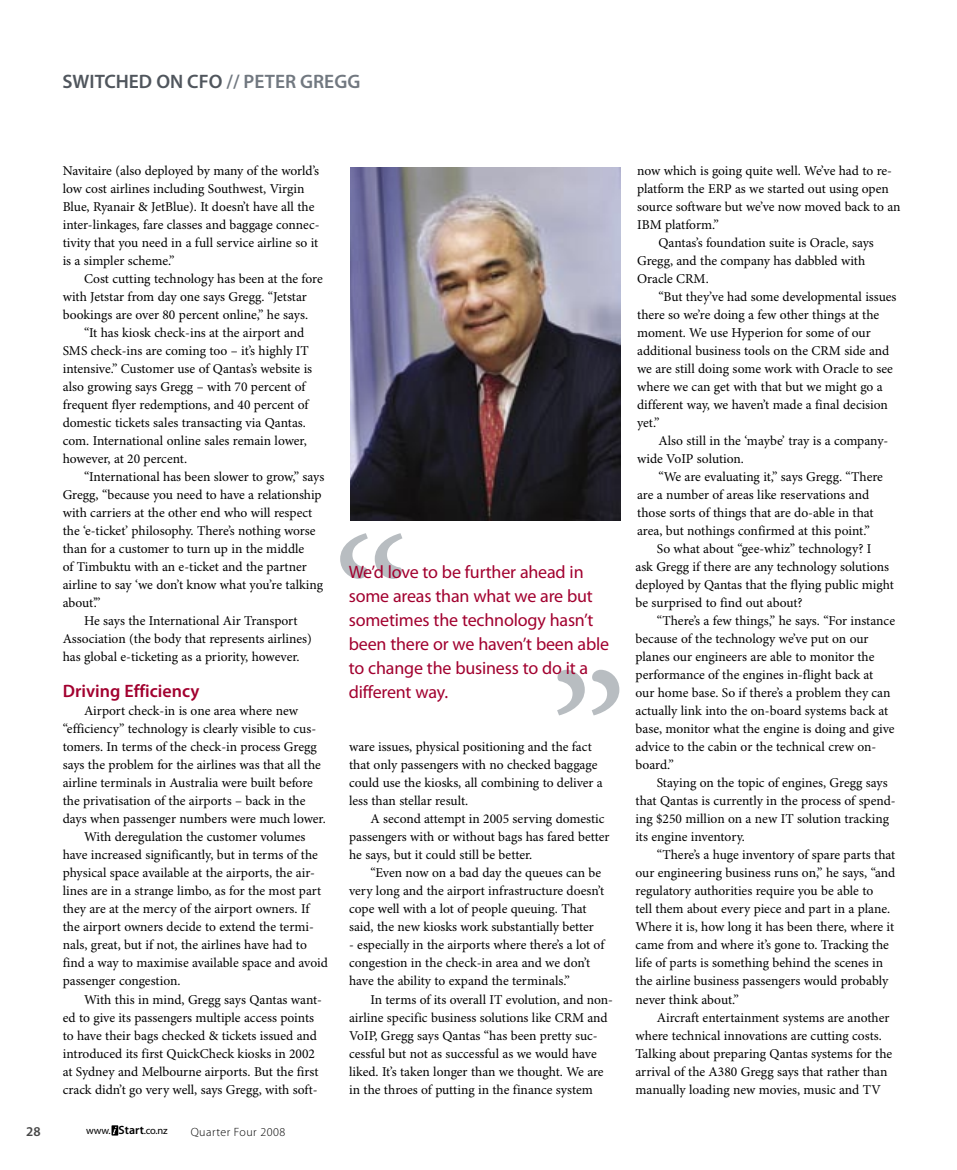
<style>
.page{position:relative;width:957px;height:1170px;background:#fff}
.page>*{position:absolute;margin:0;border:0;box-sizing:border-box;transform-origin:0 0}
.t1{font:600 19.5px "Myriad Pro";color:#50565d}
.bodycopy_opening_para{font:18px/24px "Myriad Pro";letter-spacing:-.01em;color:#a2002f}
.t2{font:600 18px "Myriad Pro";color:#a2002f}
.t3{font:13.5px/18px "Minion Pro";color:#000}
.t4{font:600 13.5px "Myriad Pro";color:#484848}
.t5{font:300 12px "Myriad Pro";letter-spacing:.04em;color:#000}
.t6{font:10.5px "Myriad Pro";letter-spacing:-.015em;color:#000}
.s1{color:#717880}
.s2{font-weight:600;font-size:12px}
</style>
<div class="page">
<svg style="left:111px;top:1125px;width:7px;height:10px"></svg>
<svg style="left:340px;top:533px;width:62px;height:46px"></svg>
<svg style="left:557px;top:669px;width:62px;height:46px"></svg>
<img style="left:350px;top:167px;width:270px;height:353px">
<p class="t1" style="left:62px;top:71px;width:299px">SWITCHED ON CFO <span class="s1">// PETER GREGG</span></p>
<p class="t3" style="left:63px;top:162px;width:258px">Navitaire (also deployed by many of the world’s low cost airlines including Southwest, Virgin Blue, Ryanair &amp; JetBlue). It doesn’t have all the inter-linkages, fare classes and baggage connec&shy;tivity that you need in a full service airline so it is a simpler scheme.”</p>
<p class="t3" style="left:63px;top:270px;width:261px;text-indent:21px">Cost cutting technology has been at the fore with Jetstar from day one says Gregg. “Jetstar bookings are over 80 percent online,” he says.</p>
<p class="t3" style="left:63px;top:324px;width:251px;text-indent:21px">“It has kiosk check-ins at the airport and SMS check-ins are coming too – it’s highly IT intensive.” Customer use of Qantas’s website is also growing says Gregg – with 70 percent of frequent flyer redemptions, and 40 percent of domestic tickets sales transacting via Qantas. com. International online sales remain lower, however, at 20 percent.</p>
<p class="t3" style="left:63px;top:468px;width:263px;text-indent:21px">“International has been slower to grow,” says Gregg, “because you need to have a relationship with carriers at the other end who will respect the ‘e-ticket’ philosophy. There’s nothing worse than for a customer to turn up in the middle<br>of Timbuktu with an e-ticket and the partner airline to say ‘we don’t know what you’re talking about’.”</p>
<p class="t3" style="left:63px;top:612px;width:251px;text-indent:21px">He says the International Air Transport<br>Association (the body that represents airlines) has global e-ticketing as a priority, however.</p>
<p class="t2" style="left:63px;top:681px;width:138px">Driving Efficiency</p>
<p class="t3" style="left:63px;top:702px;width:264px;text-indent:21px">Airport check-in is one area where new “efficiency” technology is clearly visible to cus&shy;tomers. In terms of the check-in process Gregg says the problem for the airlines was that all the airline terminals in Australia were built before the privatisation of the airports – back in the days when passenger numbers were much lower.</p>
<p class="t3" style="left:63px;top:828px;width:267px;text-indent:21px">With deregulation the customer volumes have increased significantly, but in terms of the physical space available at the airports, the air&shy;lines are in a strange limbo, as for the most part they are at the mercy of the airport owners. If the airport owners decide to extend the termi&shy;nals, great, but if not, the airlines have had to find a way to maximise available space and avoid passenger congestion.</p>
<p class="t3" style="left:63px;top:990px;width:261px;text-indent:21px">With this in mind, Gregg says Qantas want&shy;ed to give its passengers multiple access points to have their bags checked &amp; tickets issued and introduced its first QuickCheck kiosks in 2002 at Sydney and Melbourne airports. But the first crack didn’t go very well, says Gregg, with soft-</p>
<p class="t4" style="left:26px;top:1123px;width:16px">28</p>
<p class="t6" style="left:86px;top:1124px;width:83px">www. <span class="s2">Start</span>.co.nz</p>
<p class="t5" style="left:191px;top:1124px;width:96px">Quarter Four 2008</p>
<p class="bodycopy_opening_para" style="left:349px;top:560px;width:262px">We’d love to be further ahead in some areas than what we are but sometimes the technology hasn’t been there or we haven’t been able to change the business to do it a different way.</p>
<p class="t3" style="left:349px;top:738px;width:255px">ware issues, physical positioning and the fact that only passengers with no checked baggage could use the kiosks, all combining to deliver a less than stellar result.</p>
<p class="t3" style="left:349px;top:810px;width:262px;text-indent:21px">A second attempt in 2005 serving domestic passengers with or without bags has fared better he says, but it could still be better.</p>
<p class="t3" style="left:349px;top:864px;width:257px;text-indent:21px">“Even now on a bad day the queues can be very long and the airport infrastructure doesn’t cope well with a lot of people queuing. That said, the new kiosks work substantially better</p>
<p class="t3" style="left:349px;top:936px;width:257px">- especially in the airports where there’s a lot of congestion in the check-in area and we don’t have the ability to expand the terminals.”</p>
<p class="t3" style="left:349px;top:990px;width:265px;text-indent:21px">In terms of its overall IT evolution, and non&shy;airline specific business solutions like CRM and VoIP, Gregg says Qantas “has been pretty suc&shy;cessful but not as successful as we would have liked. It’s taken longer than we thought. We are in the throes of putting in the finance system</p>
<p class="t3" style="left:637px;top:162px;width:265px">now which is going quite well. We’ve had to re&shy;platform the ERP as we started out using open source software but we’ve now moved back to an IBM platform.”</p>
<p class="t3" style="left:637px;top:234px;width:238px;text-indent:21px">Qantas’s foundation suite is Oracle, says<br>Gregg, and the company has dabbled with<br>Oracle CRM.</p>
<p class="t3" style="left:637px;top:288px;width:261px;text-indent:21px">“But they’ve had some developmental issues there so we’re doing a few other things at the moment. We use Hyperion for some of our additional business tools on the CRM side and we are still doing some work with Oracle to see where we can get with that but we might go a different way, we haven’t made a final decision yet.”</p>
<p class="t3" style="left:637px;top:432px;width:253px;text-indent:21px">Also still in the ‘maybe’ tray is a company&shy;wide VoIP solution.</p>
<p class="t3" style="left:637px;top:468px;width:247px;text-indent:21px">“We are evaluating it,” says Gregg. “There are a number of areas like reservations and those sorts of things that are do-able in that area, but nothings confirmed at this point.”</p>
<p class="t3" style="left:635px;top:540px;width:260px;text-indent:21px">So what about “gee-whiz” technology? I<br>ask Gregg if there are any technology solutions deployed by Qantas that the flying public might be surprised to find out about?</p>
<p class="t3" style="left:635px;top:612px;width:261px;text-indent:21px">“There’s a few things,” he says. “For instance because of the technology we’ve put on our planes our engineers are able to monitor the performance of the engines in-flight back at our home base. So if there’s a problem they can actually link into the on-board systems back at base, monitor what the engine is doing and give advice to the cabin or the technical crew on&shy;board.”</p>
<p class="t3" style="left:635px;top:774px;width:262px;text-indent:21px">Staying on the topic of engines, Gregg says that Qantas is currently in the process of spend&shy;ing $250 million on a new IT solution tracking its engine inventory.</p>
<p class="t3" style="left:635px;top:846px;width:261px;text-indent:21px">“There’s a huge inventory of spare parts that our engineering business runs on,” he says, “and regulatory authorities require you be able to<br>tell them about every piece and part in a plane.<br>Where it is, how long it has been there, where it came from and where it’s gone to. Tracking the life of parts is something behind the scenes in the airline business passengers would probably never think about.”</p>
<p class="t3" style="left:635px;top:1008px;width:258px;text-indent:21px">Aircraft entertainment systems are another where technical innovations are cutting costs.<br>Talking about preparing Qantas systems for the arrival of the A380 Gregg says that rather than manually loading new movies, music and TV</p>
</div>
